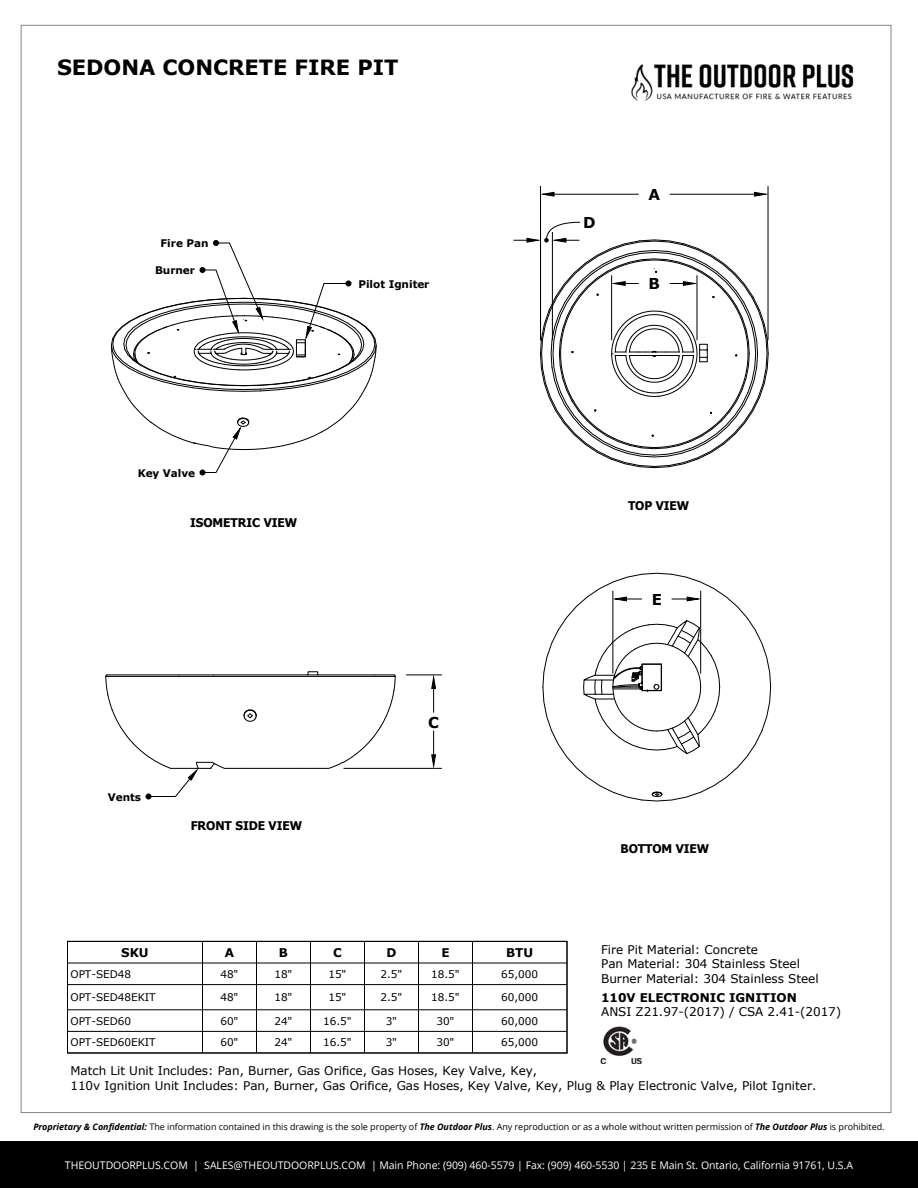
<style>
.page{position:relative;width:918px;height:1188px;background:#fff}
.page>*{position:absolute;margin:0;border:0;box-sizing:border-box;transform-origin:0 0}
.t1{font:700 21px "Verdana";letter-spacing:-.005em;color:#000}
.t2{font:700 15px "Verdana";color:#000}
.t3{font:12px/14.5px "Verdana";color:#000}
.t4{font:700 12px "Tahoma";letter-spacing:-.005em;color:#000}
.t5{font:700 12px "Verdana";letter-spacing:-.005em;color:#000}
.t6{font:10.5px "Verdana";letter-spacing:-.005em;color:#000}
.t7{font:10.5px "Open Sans";letter-spacing:-.005em;color:#fff}
.t8{font:700 10.5px "Verdana";letter-spacing:-.005em;color:#000}
.t9{font:9px "Open Sans";letter-spacing:-.005em;color:#000}
.s1{font-weight:700;font-style:italic}
</style>
<div class="page">
<hr style="left:68px;top:963px;width:499px;height:1px;background:#000">
<hr style="left:68px;top:984px;width:499px;height:1px;background:#000">
<hr style="left:68px;top:1010px;width:499px;height:1px;background:#000">
<hr style="left:68px;top:1031px;width:499px;height:1px;background:#000">
<hr style="left:202px;top:941px;width:1px;height:112px;background:#000">
<hr style="left:256px;top:941px;width:1px;height:112px;background:#000">
<hr style="left:310px;top:941px;width:1px;height:112px;background:#000">
<hr style="left:364px;top:941px;width:1px;height:112px;background:#000">
<hr style="left:418px;top:941px;width:1px;height:112px;background:#000">
<hr style="left:472px;top:941px;width:1px;height:112px;background:#000">
<div style="left:67px;top:941px;width:500px;height:112px;border:1px solid #000"></div>
<img style="left:600px;top:1026px;width:42px;height:37px">
<hr style="left:768px;top:194px;width:1px;height:146px;background:#000">
<hr style="left:540px;top:194px;width:1px;height:146px;background:#000">
<hr style="left:554px;top:194px;width:200px;height:1px;background:#000">
<svg style="left:754px;top:186px;width:15px;height:11px"></svg>
<svg style="left:540px;top:186px;width:15px;height:11px"></svg>
<svg style="left:513px;top:221px;width:256px;height:247px"></svg>
<hr style="left:343px;top:768px;width:91px;height:1px;background:#000">
<hr style="left:433px;top:688px;width:1px;height:67px;background:#000">
<svg style="left:431px;top:754px;width:11px;height:15px"></svg>
<svg style="left:406px;top:675px;width:36px;height:14px"></svg>
<svg style="left:106px;top:671px;width:290px;height:129px"></svg>
<svg style="left:543px;top:573px;width:228px;height:228px"></svg>
<svg style="left:111px;top:240px;width:266px;height:236px"></svg>
<div style="left:0;top:1141px;width:918px;height:47px;background:#000"></div>
<img style="left:631px;top:64px;width:223px;height:37px">
<h1 class="t1" style="left:57px;top:59px;width:343px">SEDONA CONCRETE FIRE PIT</h1>
<p class="t8" style="left:161px;top:239px;width:50px">Fire Pan</p>
<p class="t8" style="left:155px;top:266px;width:42px">Burner</p>
<p class="t8" style="left:358px;top:280px;width:73px">Pilot Igniter</p>
<p class="t2" style="left:583px;top:217px;width:14px">D</p>
<p class="t2" style="left:648px;top:189px;width:13px">A</p>
<p class="t2" style="left:649px;top:278px;width:13px">B</p>
<p class="t8" style="left:138px;top:469px;width:59px">Key Valve</p>
<p class="t4" style="left:190px;top:517px;width:109px">ISOMETRIC VIEW</p>
<p class="t8" style="left:108px;top:793px;width:35px">Vents</p>
<p class="t4" style="left:191px;top:821px;width:113px">FRONT SIDE VIEW</p>
<p class="t2" style="left:428px;top:716px;width:12px">C</p>
<p class="t5" style="left:121px;top:948px;width:29px">SKU</p>
<p class="t5" style="left:225px;top:948px;width:11px">A</p>
<p class="t5" style="left:279px;top:948px;width:11px">B</p>
<p class="t5" style="left:333px;top:948px;width:10px">C</p>
<p class="t5" style="left:386px;top:948px;width:11px">D</p>
<p class="t5" style="left:441px;top:948px;width:10px">E</p>
<p class="t5" style="left:506px;top:948px;width:28px">BTU</p>
<p class="t6" style="left:70px;top:970px;width:62px">OPT-SED48</p>
<p class="t6" style="left:220px;top:970px;width:20px">48"</p>
<p class="t6" style="left:274px;top:970px;width:20px">18"</p>
<p class="t6" style="left:328px;top:970px;width:20px">15"</p>
<p class="t6" style="left:381px;top:970px;width:23px">2.5"</p>
<p class="t6" style="left:431px;top:970px;width:30px">18.5"</p>
<p class="t6" style="left:501px;top:970px;width:38px">65,000</p>
<p class="t6" style="left:70px;top:993px;width:87px">OPT-SED48EKIT</p>
<p class="t6" style="left:220px;top:993px;width:20px">48"</p>
<p class="t6" style="left:274px;top:993px;width:20px">18"</p>
<p class="t6" style="left:328px;top:993px;width:20px">15"</p>
<p class="t6" style="left:381px;top:993px;width:23px">2.5"</p>
<p class="t6" style="left:431px;top:993px;width:30px">18.5"</p>
<p class="t6" style="left:501px;top:993px;width:38px">60,000</p>
<p class="t6" style="left:70px;top:1017px;width:62px">OPT-SED60</p>
<p class="t6" style="left:220px;top:1017px;width:20px">60"</p>
<p class="t6" style="left:274px;top:1017px;width:20px">24"</p>
<p class="t6" style="left:323px;top:1017px;width:30px">16.5"</p>
<p class="t6" style="left:386px;top:1017px;width:13px">3"</p>
<p class="t6" style="left:436px;top:1017px;width:20px">30"</p>
<p class="t6" style="left:501px;top:1017px;width:38px">60,000</p>
<p class="t6" style="left:70px;top:1038px;width:87px">OPT-SED60EKIT</p>
<p class="t6" style="left:220px;top:1038px;width:20px">60"</p>
<p class="t6" style="left:274px;top:1038px;width:20px">24"</p>
<p class="t6" style="left:323px;top:1038px;width:30px">16.5"</p>
<p class="t6" style="left:386px;top:1038px;width:13px">3"</p>
<p class="t6" style="left:436px;top:1038px;width:20px">30"</p>
<p class="t6" style="left:501px;top:1038px;width:38px">65,000</p>
<p class="t4" style="left:628px;top:501px;width:63px">TOP VIEW</p>
<p class="t2" style="left:652px;top:593px;width:12px">E</p>
<p class="t4" style="left:621px;top:844px;width:90px">BOTTOM VIEW</p>
<p class="t3" style="left:601px;top:943px;width:219px">Fire Pit Material: Concrete<br>Pan Material: 304 Stainless Steel<br>Burner Material: 304 Stainless Steel</p>
<p class="t5" style="left:601px;top:993px;width:197px">110V ELECTRONIC IGNITION</p>
<p class="t3" style="left:601px;top:1006px;width:242px">ANSI Z21.97-(2017) / CSA 2.41-(2017)</p>
<p class="t3" style="left:70px;top:1064px;width:747px">Match Lit Unit Includes: Pan, Burner, Gas Orifice, Gas Hoses, Key Valve, Key,<br>110v Ignition Unit Includes: Pan, Burner, Gas Orifice, Gas Hoses, Key Valve, Key, Plug &amp; Play Electronic Valve, Pilot Igniter.</p>
<p class="t9" style="left:33px;top:1123px;width:853px"><span class="s1">Proprietary &amp; Confidential:</span> The information contained in this drawing is the sole property of <span class="s1">The Outdoor Plus</span>. Any reproduction or as a whole without written permission of <span class="s1">The Outdoor Plus</span> is prohibited.</p>
<p class="t7" style="left:65px;top:1161px;width:790px">THEOUTDOORPLUS.COM | SALES@THEOUTDOORPLUS.COM | Main Phone: (909) 460-5579 | Fax: (909) 460-5530 | 235 E Main St. Ontario, California 91761, U.S.A</p>
</div>
